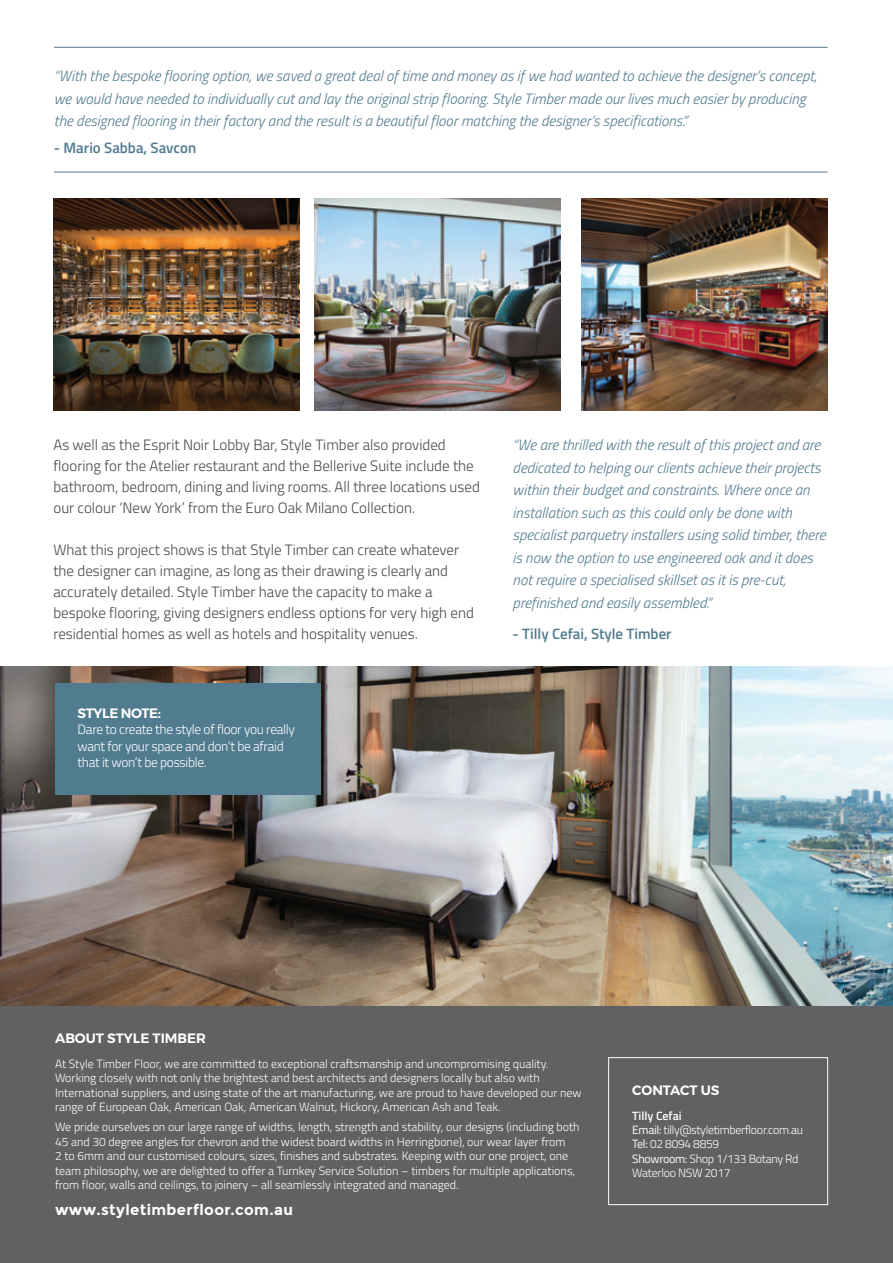
<style>
.page{position:relative;width:893px;height:1263px;background:#fff}
.page>*{position:absolute;margin:0;border:0;box-sizing:border-box;transform-origin:0 0}
.t1{font:italic 300 15px/22.5px "Titillium Web";color:#517b8f}
.t2{font:300 15px/21px "Titillium Web";color:#464748}
.t3{font:600 15px "Titillium Web";color:#517b8f}
.t4{font:700 15px "Montserrat";letter-spacing:.025em;color:#fff}
.t5{font:300 13.5px/16.5px "Titillium Web";letter-spacing:-.025em;color:#fff}
.t6{font:600 13.5px "Montserrat";color:#fff}
.t7{font:600 13.5px "Montserrat";letter-spacing:-.025em;color:#fff}
.t8{font:300 12px/14.4px "Titillium Web";color:#fff}
.t9{font:300 12px/14.4px "Titillium Web";letter-spacing:-.025em;color:#fff}
.s1{font-weight:600}
.s2{font-weight:400}
</style>
<div class="page">
<img style="left:54px;top:199px;width:246px;height:211px">
<img style="left:315px;top:199px;width:246px;height:211px">
<img style="left:582px;top:199px;width:246px;height:211px">
<img style="left:0;top:666px;width:893px;height:340px">
<div style="left:0;top:1006px;width:893px;height:257px;background:#606160"></div>
<hr style="left:54px;top:47px;width:774px;height:1px;background:#517b8f">
<hr style="left:54px;top:172px;width:774px;height:1px;background:#517b8f">
<div style="left:55px;top:683px;width:266px;height:112px;background:#517b8f"></div>
<div style="left:608px;top:1057px;width:220px;height:148px;border:1px solid #fff"></div>
<p class="t1" style="left:54px;top:64px;width:764px">“With the bespoke flooring option, we saved a great deal of time and money as if we had wanted to achieve the designer’s concept, we would have needed to individually cut and lay the original strip flooring. Style Timber made our lives much easier by producing the designed flooring in their factory and the result is a beautiful floor matching the designer’s specifications.”</p>
<p class="t3" style="left:54px;top:137px;width:144px">- Mario Sabba, Savcon</p>
<p class="t2" style="left:53px;top:434px;width:428px">As well as the Esprit Noir Lobby Bar, Style Timber also provided flooring for the Atelier restaurant and the Bellerive Suite include the bathroom, bedroom, dining and living rooms. All three locations used our colour ‘New York’ from the Euro Oak Milano Collection.</p>
<p class="t2" style="left:53px;top:539px;width:422px">What this project shows is that Style Timber can create whatever the designer can imagine, as long as their drawing is clearly and accurately detailed. Style Timber have the capacity to make a bespoke flooring, giving designers endless options for very high end residential homes as well as hotels and hospitality venues.</p>
<p class="t7" style="left:78px;top:702px;width:85px">STYLE NOTE:</p>
<p class="t5" style="left:78px;top:721px;width:219px">Dare to create the style of floor you really want for your space and don’t be afraid that it won’t be possible.</p>
<p class="t1" style="left:513px;top:433px;width:315px">“We are thrilled with the result of this project and are dedicated to helping our clients achieve their projects within their budget and constraints. Where once an installation such as this could only be done with specialist parquetry installers using solid timber, there is now the option to use engineered oak and it does not require a specialised skillset as it is pre-cut, prefinished and easily assembled.”</p>
<p class="t3" style="left:513px;top:623px;width:161px">- Tilly Cefai, Style Timber</p>
<p class="t6" style="left:55px;top:1027px;width:152px">ABOUT STYLE TIMBER</p>
<p class="t8" style="left:55px;top:1056px;width:528px">At Style Timber Floor, we are committed to exceptional craftsmanship and uncompromising quality.<br>Working closely with not only the brightest and best architects and designers locally but also with International suppliers, and using state of the art manufacturing, we are proud to have developed our new range of European Oak, American Oak, American Walnut, Hickory, American Ash and Teak.</p>
<p class="t8" style="left:55px;top:1119px;width:526px">We pride ourselves on our large range of widths, length, strength and stability, our designs (including both 45 and 30 degree angles for chevron and the widest board widths in Herringbone), our wear layer from<br>2 to 6mm and our customised colours, sizes, finishes and substrates. Keeping with our one project, one team philosophy, we are delighted to offer a Turnkey Service Solution – timbers for multiple applications, from floor, walls and ceilings, to joinery – all seamlessly integrated and managed.</p>
<p class="t4" style="left:55px;top:1200px;width:239px">www.styletimberfloor.com.au</p>
<p class="t6" style="left:632px;top:1079px;width:89px">CONTACT US</p>
<p class="t9" style="left:632px;top:1107px;width:172px"><span class="s1">Tilly Cefai<br></span><span class="s2">Email:</span> tilly@styletimberfloor.com.au<br><span class="s2">Tel:</span> 02 8094 8859<br><span class="s2">Showroom:</span> Shop 1/133 Botany Rd<br>Waterloo NSW 2017</p>
</div>
